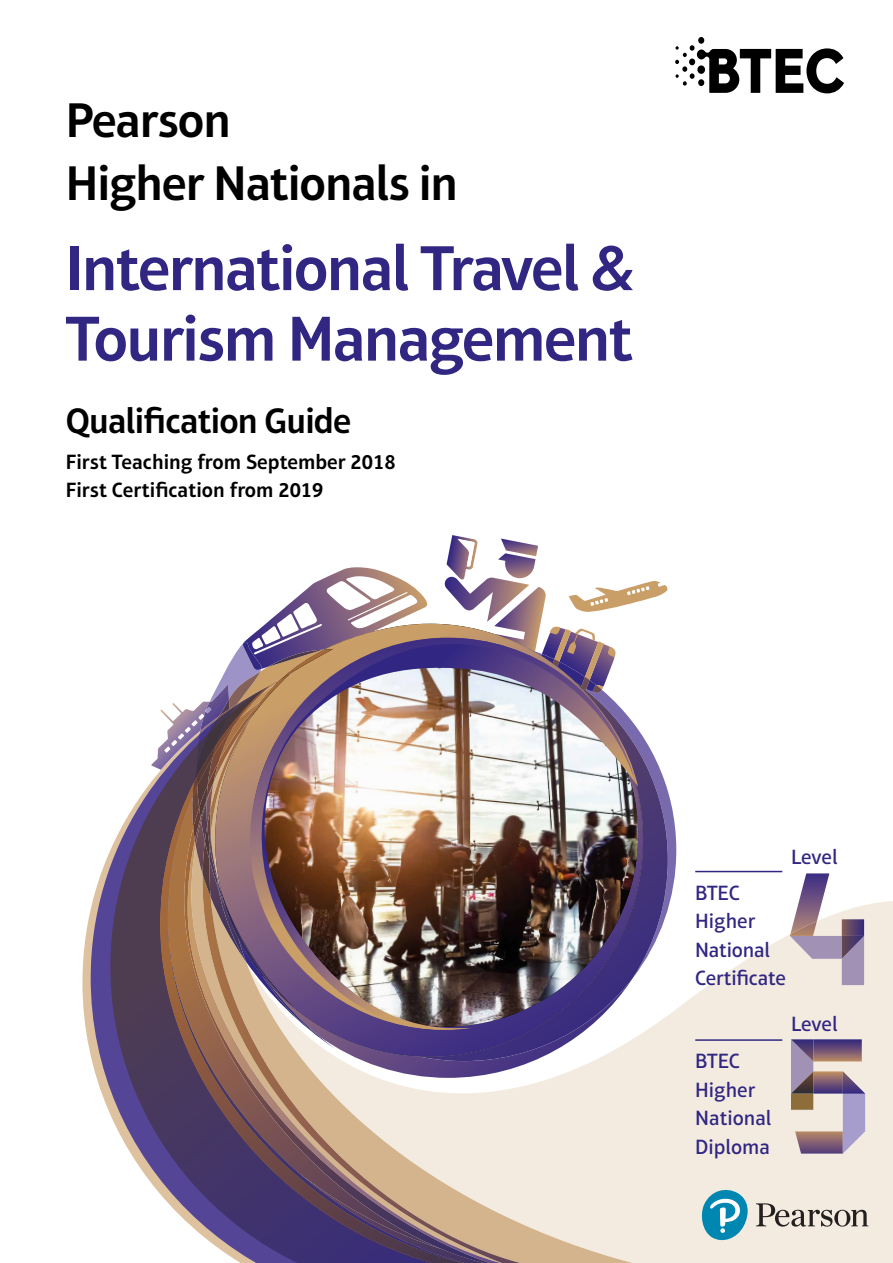
<style>
.page{position:relative;width:893px;height:1263px;background:#fff}
.page>*{position:absolute;margin:0;border:0;box-sizing:border-box;transform-origin:0 0}
.t1{font:600 64.5px/70.5px "Aptifer Sans LT Pro";letter-spacing:-.03em;color:#312783}
.t2{font:600 49.5px/63px "Aptifer Sans LT Pro";letter-spacing:-.025em;color:#000}
.t3{font:600 36px "Aptifer Sans LT Pro";letter-spacing:-.025em;color:#000}
.t4{font:500 21px/28.5px "Aptifer Sans LT Pro";color:#312783}
.t5{font:600 21px/28.5px "Aptifer Sans LT Pro";color:#000}
</style>
<div class="page">
<div style="left:698px;top:37px;width:6px;height:7px;background:#000;border-radius:50%"></div>
<svg style="left:675px;top:45px;width:169px;height:48px"></svg>
<svg style="left:704px;top:901px;width:189px;height:362px;background:#f5ede3"></svg>
<svg style="left:445px;top:535px;width:223px;height:89px"></svg>
<svg style="left:91px;top:851px;width:19px;height:263px;fill:#554596"></svg>
<svg style="left:520px;top:737px;width:184px;height:526px;fill:#f4ebe0"></svg>
<svg style="left:489px;top:1087px;width:31px;height:176px;background:#e8dac9"></svg>
<svg style="left:700px;top:1186px;width:168px;height:57px;background:#beccca"></svg>
<svg style="left:428px;top:624px;width:215px;height:432px"></svg>
<svg style="left:489px;top:1039px;width:144px;height:39px"></svg>
<svg style="left:110px;top:770px;width:126px;height:424px"></svg>
<svg style="left:160px;top:782px;width:76px;height:435px;background:#7b5b5c"></svg>
<img style="left:182px;top:828px;width:307px;height:435px">
<img style="left:192px;top:786px;width:5px;height:42px">
<img style="left:193px;top:770px;width:4px;height:27px">
<img style="left:193px;top:776px;width:4px;height:20px">
<img style="left:193px;top:807px;width:8px;height:33px">
<svg style="left:151px;top:567px;width:277px;height:203px"></svg>
<img style="left:197px;top:786px;width:16px;height:21px">
<img style="left:197px;top:712px;width:34px;height:74px">
<img style="left:197px;top:744px;width:20px;height:42px">
<img style="left:199px;top:785px;width:9px;height:33px">
<img style="left:236px;top:638px;width:401px;height:401px">
<hr style="left:695px;top:871px;width:87px;height:1px;background:#312783">
<svg style="left:790px;top:873px;width:74px;height:112px"></svg>
<hr style="left:695px;top:1039px;width:87px;height:2px;background:#312783">
<svg style="left:791px;top:1039px;width:74px;height:114px;background:#a996a4"></svg>
<h2 class="t2" style="left:66px;top:88px;width:394px">Pearson<br>Higher Nationals in</h2>
<h1 class="t1" style="left:66px;top:233px;width:570px">International Travel &amp;<br>Tourism Management</h1>
<h3 class="t3" style="left:66px;top:400px;width:287px">Qualification Guide</h3>
<p class="t5" style="left:66px;top:447px;width:331px">First Teaching from September 2018<br>First Certification from 2019</p>
<p class="t4" style="left:791px;top:842px;width:48px">Level</p>
<p class="t4" style="left:695px;top:878px;width:92px">BTEC<br>Higher<br>National<br>Certificate</p>
<p class="t4" style="left:695px;top:1047px;width:78px">BTEC<br>Higher<br>National<br>Diploma</p>
<p class="t4" style="left:791px;top:1009px;width:48px">Level</p>
</div>
